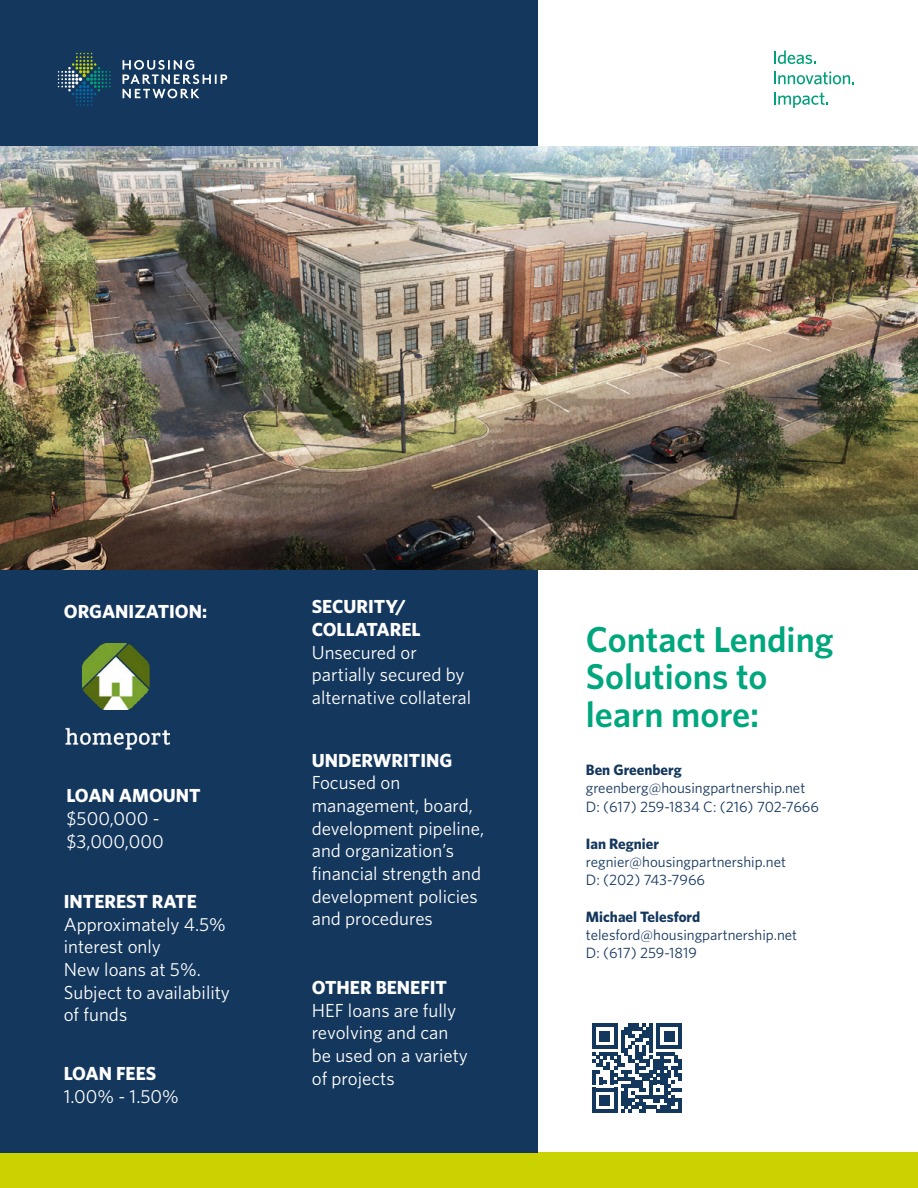
<style>
.page{position:relative;width:918px;height:1188px;background:#fff}
.page>*{position:absolute;margin:0;border:0;box-sizing:border-box;transform-origin:0 0}
.t1{font:600 36px/37.2px "Whitney";color:#00a67d}
.t2{font:18.9px/22.6px "Whitney";color:#fff}
.t3{font:700 18.9px/22.6px "Whitney";color:#fff}
.t4{font:15px/18px "Whitney";color:#14375d}
.t5{font:700 15px "Whitney";color:#14375d}
</style>
<div class="page">
<div style="left:0;top:1152px;width:918px;height:36px;background:#cad300"></div>
<div style="left:0;top:0;width:538px;height:1152px;background:#14375d"></div>
<img style="left:0;top:147px;width:918px;height:423px">
<img style="left:83px;top:643px;width:67px;height:67px">
<img style="left:65px;top:727px;width:104px;height:23px">
<svg style="left:592px;top:1024px;width:90px;height:89px"></svg>
<svg style="left:774px;top:50px;width:42px;height:14px"></svg>
<svg style="left:774px;top:71px;width:80px;height:13px"></svg>
<svg style="left:774px;top:92px;width:54px;height:16px"></svg>
<svg style="left:123px;top:60px;width:104px;height:38px"></svg>
<svg style="left:58px;top:53px;width:53px;height:53px"></svg>
<p class="t3" style="left:64px;top:600px;width:145px">ORGANIZATION:</p>
<p class="t3" style="left:67px;top:784px;width:136px">LOAN AMOUNT</p>
<p class="t2" style="left:67px;top:807px;width:99px">$500,000 - $3,000,000</p>
<p class="t3" style="left:64px;top:890px;width:135px">INTEREST RATE</p>
<p class="t2" style="left:64px;top:912px;width:168px">Approximately 4.5% interest only<br>New loans at 5%.<br>Subject to availability of funds</p>
<p class="t3" style="left:64px;top:1062px;width:94px">LOAN FEES</p>
<p class="t2" style="left:64px;top:1085px;width:117px">1.00% - 1.50%</p>
<p class="t3" style="left:312px;top:595px;width:110px">SECURITY/<br>COLLATAREL</p>
<p class="t2" style="left:312px;top:640px;width:161px">Unsecured or partially secured by alternative collateral</p>
<p class="t3" style="left:312px;top:748px;width:142px">UNDERWRITING</p>
<p class="t2" style="left:312px;top:771px;width:174px">Focused on management, board, development pipeline, and organization’s financial strength and development policies and procedures</p>
<p class="t3" style="left:312px;top:976px;width:137px">OTHER BENEFIT</p>
<p class="t2" style="left:312px;top:998px;width:158px">HEF loans are fully revolving and can be used on a variety of projects</p>
<h1 class="t1" style="left:586px;top:620px;width:249px">Contact Lending<br>Solutions to learn more:</h1>
<p class="t5" style="left:586px;top:760px;width:97px">Ben Greenberg</p>
<p class="t4" style="left:586px;top:778px;width:235px;line-height:18.6px">greenberg@housingpartnership.net<br>D: (617) 259-1834 C: (216) 702-7666</p>
<p class="t5" style="left:586px;top:835px;width:75px">Ian Regnier</p>
<p class="t4" style="left:586px;top:852px;width:202px">regnier@housingpartnership.net<br>D: (202) 743-7966</p>
<p class="t5" style="left:586px;top:908px;width:116px">Michael Telesford</p>
<p class="t4" style="left:586px;top:925px;width:213px">telesford@housingpartnership.net<br>D: (617) 259-1819</p>
</div>
